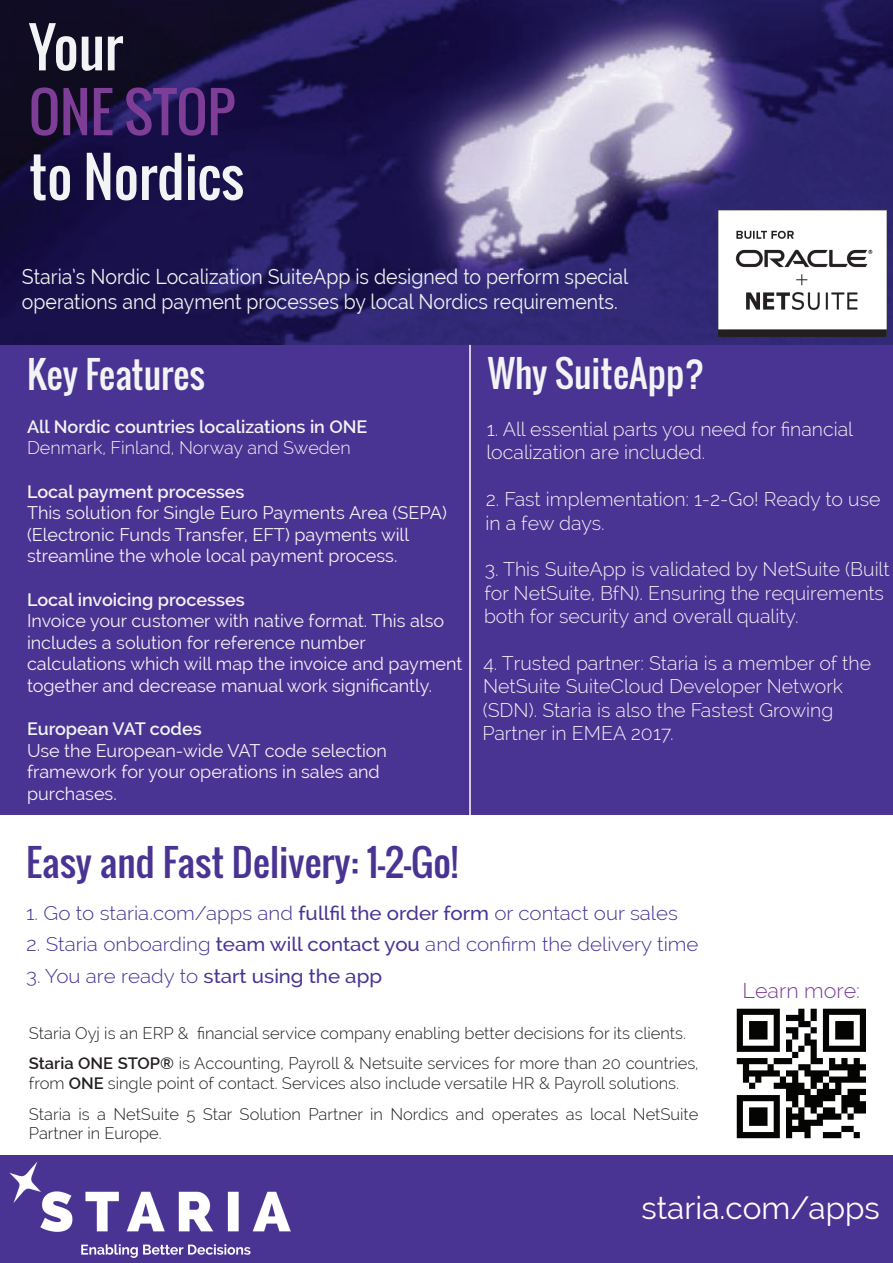
<style>
.page{position:relative;width:893px;height:1263px;background:#fff}
.page>*{position:absolute;margin:0;border:0;box-sizing:border-box;transform-origin:0 0}
.t1{font:54px "Oswald";color:#f2f3f4}
.t2{font:54px "Oswald";color:#7e3e98}
.t3{font:36px "Oswald";color:#493393;scale:1.05 1}
.t4{font:36px "Oswald";color:#f2f3f4}
.t5{font:31.5px "Raleway";color:#fff}
.t6{font:21px/25.2px "Raleway";color:#f2f3f4;scale:.93 1}
.t7{font:300 21px "Raleway";color:#7e3e98}
.t8{font:300 19.5px/23.4px "Raleway";color:#f2f3f4}
.t9{font:300 19.5px "Raleway";color:#493393;scale:1.05 1}
.t10{font:500 19.5px "Raleway";color:#493393;scale:1.05 1}
.t11{font:18px/21.6px "Raleway";color:#f2f3f4}
.t12{font:600 18px "Raleway";color:#f2f3f4}
.t13{font:300 18px "Raleway";color:#f2f3f4}
.t14{font:300 16.5px/30.6px "Raleway";color:#231f20}
.s1{font-weight:500}
.s2{font-weight:300}
.s3{font-weight:600}
</style>
<div class="page">
<img style="left:0;top:0;width:893px;height:345px">
<div style="left:0;top:345px;width:893px;height:470px;background:#493393"></div>
<div style="left:0;top:1155px;width:893px;height:108px;background:#493393"></div>
<hr style="left:469px;top:345px;width:2px;height:472px;background:#fff">
<img style="left:718px;top:211px;width:168px;height:125px">
<img style="left:10px;top:1161px;width:281px;height:96px">
<img style="left:736px;top:1008px;width:130px;height:131px">
<h1 class="t1" style="left:29px;top:6px;width:96px">Your</h1>
<h1 class="t2" style="left:29px;top:71px;width:207px">ONE STOP</h1>
<h1 class="t1" style="left:29px;top:136px;width:216px">to Nordics</h1>
<p class="t6" style="left:22px;top:264px;width:653px">Staria’s Nordic Localization SuiteApp is designed to perform special operations and payment processes by local Nordics requirements.</p>
<h2 class="t4" style="left:27px;top:347px;width:180px">Key Features</h2>
<p class="t12" style="left:27px;top:416px;width:342px">All Nordic countries localizations in ONE</p>
<p class="t13" style="left:27px;top:437px;width:325px">Denmark, Finland, Norway and Sweden</p>
<p class="t12" style="left:27px;top:481px;width:219px">Local payment processes</p>
<p class="t11" style="left:27px;top:502px;width:421px">This solution for Single Euro Payments Area (SEPA) (Electronic Funds Transfer, EFT) payments will streamline the whole local payment process.</p>
<p class="t12" style="left:27px;top:589px;width:219px">Local invoicing processes</p>
<p class="t11" style="left:27px;top:610px;width:437px">Invoice your customer with native format. This also includes a solution for reference number calculations which will map the invoice and payment together and decrease manual work significantly.</p>
<p class="t12" style="left:27px;top:718px;width:176px">European VAT codes</p>
<p class="t11" style="left:27px;top:739px;width:362px">Use the European-wide VAT code selection framework for your operations in sales and purchases.</p>
<h2 class="t4" style="left:488px;top:347px;width:218px">Why SuiteApp?</h2>
<p class="t8" style="left:486px;top:417px;width:368px">1. All essential parts you need for financial localization are included.</p>
<p class="t8" style="left:485px;top:487px;width:396px">2. Fast implementation: 1-2-Go! Ready to use in a few days.</p>
<p class="t8" style="left:484px;top:558px;width:407px">3. This SuiteApp is validated by NetSuite (Built for NetSuite, BfN). Ensuring the requirements both for security and overall quality.</p>
<p class="t8" style="left:482px;top:651px;width:390px">4. Trusted partner: Staria is a member of the NetSuite SuiteCloud Developer Network (SDN). Staria is also the Fastest Growing Partner in EMEA 2017.</p>
<h2 class="t3" style="left:26px;top:835px;width:413px">Easy and Fast Delivery: 1-2-Go!</h2>
<p class="t9" style="left:26px;top:901px;width:622px">1. Go to staria.com/apps and <span class="s1">fullfil the order form</span> or contact our sales</p>
<p class="t9" style="left:26px;top:933px;width:642px">2. Staria onboarding <span class="s1">team will contact you</span> and confirm the delivery time</p>
<p class="t10" style="left:26px;top:965px;width:340px"><span class="s2">3. You are ready to</span> start using the app</p>
<p class="t14" style="left:29px;top:1017px;width:671px">Staria Oyj is an ERP &amp; financial service company enabling better decisions for its clients.<br><span class="s3">Staria ONE STOP®</span> is Accounting, Payroll &amp; Netsuite services for more than 20 countries,</p>
<p class="t14" style="left:29px;top:1068px;width:671px">from <span class="s3">ONE</span> single point of contact. Services also include versatile HR &amp; Payroll solutions.<br>Staria is a NetSuite 5 Star Solution Partner in Nordics and operates as local NetSuite</p>
<p class="t14" style="left:29px;top:1118px;width:134px">Partner in Europe.</p>
<p class="t7" style="left:742px;top:978px;width:119px">Learn more:</p>
<h3 class="t5" style="left:641px;top:1190px;width:240px">staria.com/apps</h3>
</div>
